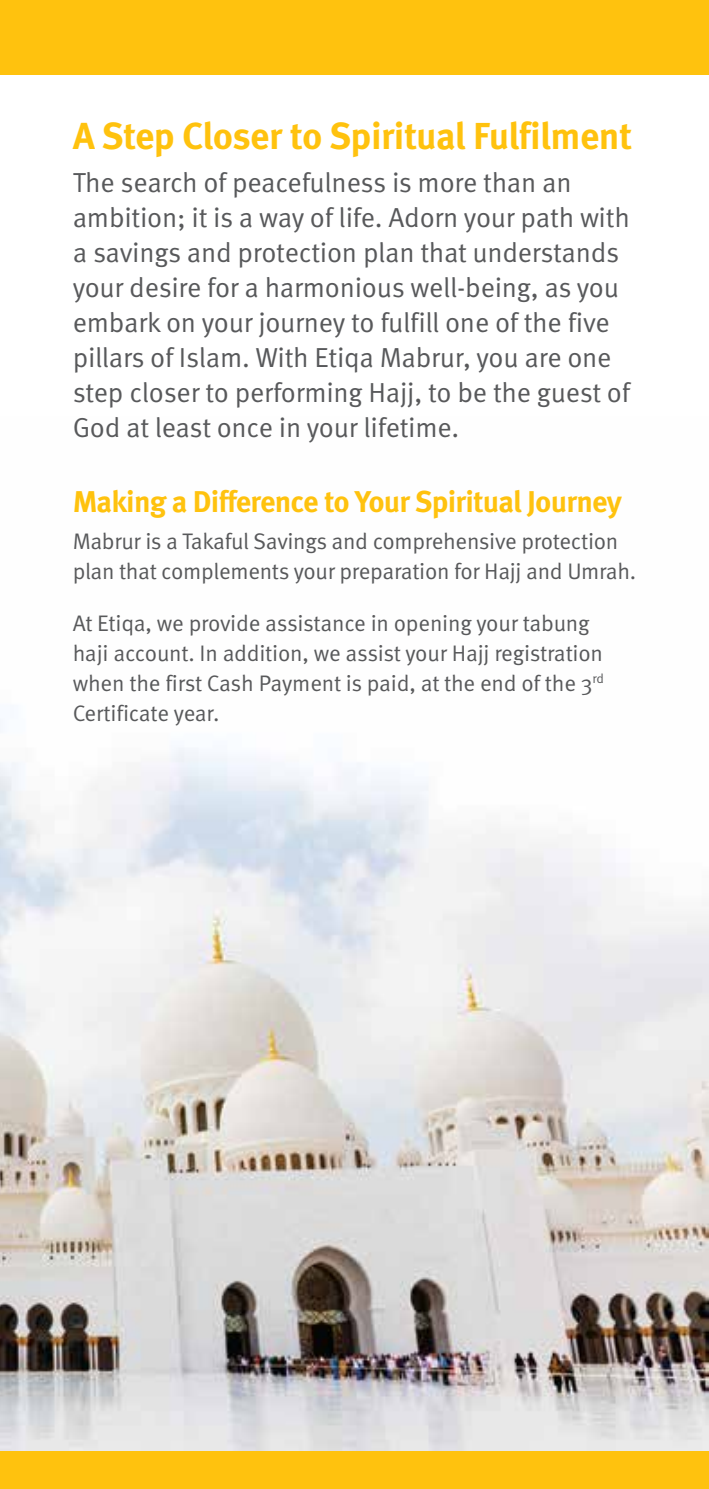
<style>
.page{position:relative;width:709px;height:1489px;background:#fff}
.page>*{position:absolute;margin:0;border:0;box-sizing:border-box;transform-origin:0 0}
.t1{font:700 37.5px "Meta Pro";letter-spacing:-.015em;color:#ffc20e}
.t2{font:700 30px "Meta Pro";letter-spacing:-.025em;color:#ffc20e}
.t3{font:27.5px/35px "Meta Pro";letter-spacing:-.01em;color:#58595b}
.t4{font:22.5px/30px "Meta Pro";letter-spacing:-.015em;color:#58595b}
</style>
<div class="page">
<img style="left:0;top:719px;width:709px;height:732px">
<div style="left:0;top:0;width:709px;height:74px;background:#ffc20e"></div>
<div style="left:0;top:1451px;width:709px;height:37px;background:#ffc20e"></div>
<h1 class="t1" style="left:73px;top:113px;width:561px">A Step Closer to Spiritual Fulfilment</h1>
<p class="t3" style="left:73px;top:165px;width:559px">The search of peacefulness is more than an ambition; it is a way of life. Adorn your path with a savings and protection plan that understands your desire for a harmonious well-being, as you embark on your journey to fulfill one of the five pillars of Islam. With Etiqa Mabrur, you are one step closer to performing Hajj, to be the guest of God at least once in your lifetime.</p>
<p class="t2" style="left:73px;top:483px;width:551px">Making a Difference to Your Spiritual Journey</p>
<p class="t4" style="left:73px;top:527px;width:565px">Mabrur is a Takaful Savings and comprehensive protection plan that complements your preparation for Hajj and Umrah.</p>
<p class="t4" style="left:73px;top:608px;width:533px">At Etiqa, we provide assistance in opening your tabung haji account. In addition, we assist your Hajj registration when the first Cash Payment is paid, at the end of the 3<sup>rd </sup>Certificate year.</p>
</div>
